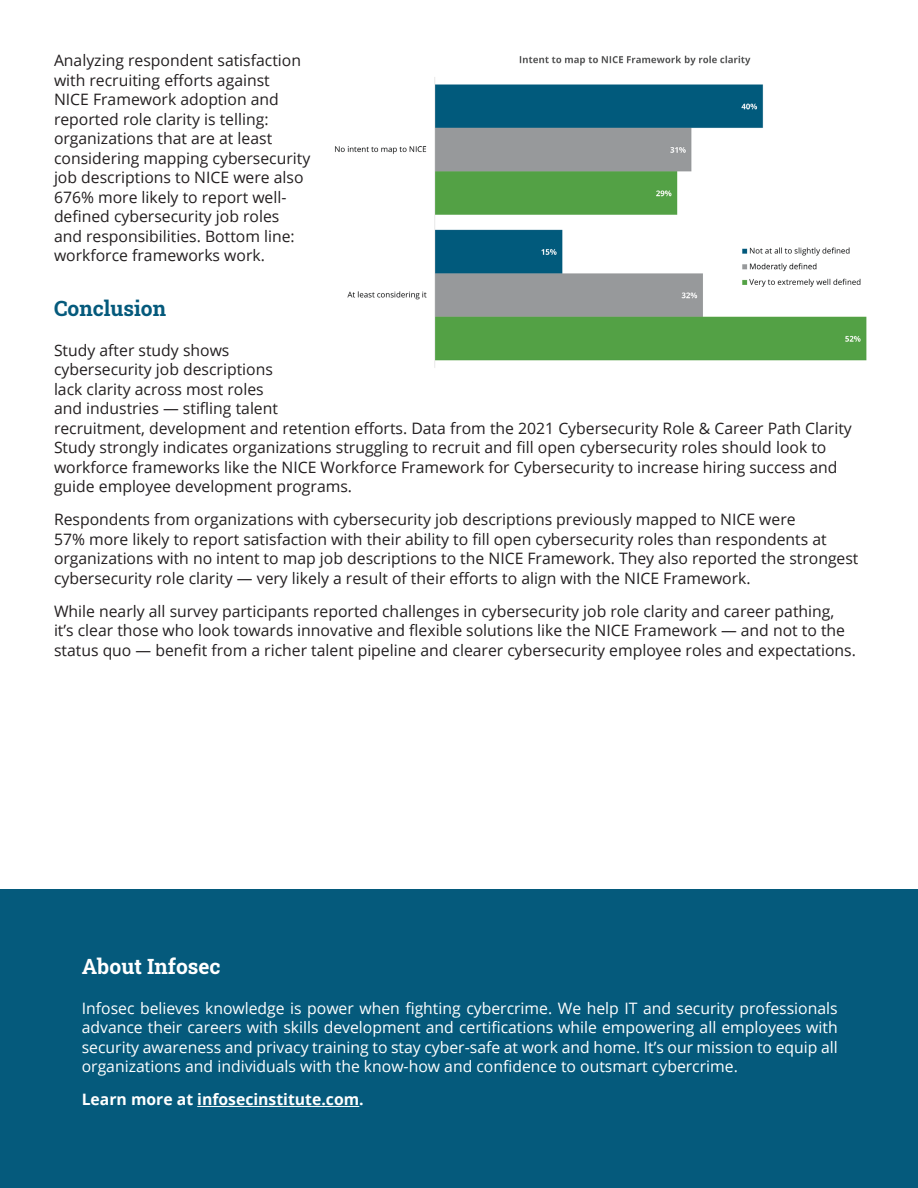
<style>
.page{position:relative;width:918px;height:1188px;background:#fff}
.page>*{position:absolute;margin:0;border:0;box-sizing:border-box;transform-origin:0 0}
.t1{font:21px "Roboto Slab";color:#fff}
.t2{font:21px "Roboto Slab";color:#055a7c}
.body{font:15.75px/19.5px "Open Sans";color:#231f20}
.body-2{font:15.75px/19.5px "Open Sans";color:#fff;text-align:justify}
.body-3{font:700 15.75px "Open Sans";color:#fff}
</style>
<div class="page">
<img style="left:335px;top:55px;width:532px;height:313px">
<div style="left:0;top:890px;width:918px;height:298px;background:#055a7c"></div>
<hr style="left:197px;top:1106px;width:162px;height:1px;background:#fff">
<p class="body" style="left:54px;top:50px;width:258px">Analyzing respondent satisfaction with recruiting efforts against<br>NICE Framework adoption and reported role clarity is telling: organizations that are at least considering mapping cybersecurity job descriptions to NICE were also 676% more likely to report well&shy;defined cybersecurity job roles and responsibilities. Bottom line: workforce frameworks work.</p>
<p class="t2" style="left:54px;top:294px;width:114px">Conclusion</p>
<p class="body" style="left:54px;top:340px;width:799px">Study after study shows<br>cybersecurity job descriptions<br>lack clarity across most roles<br>and industries — stifling talent<br>recruitment, development and retention efforts. Data from the 2021 Cybersecurity Role &amp; Career Path Clarity Study strongly indicates organizations struggling to recruit and fill open cybersecurity roles should look to workforce frameworks like the NICE Workforce Framework for Cybersecurity to increase hiring success and guide employee development programs.</p>
<p class="body" style="left:54px;top:509px;width:806px">Respondents from organizations with cybersecurity job descriptions previously mapped to NICE were<br>57% more likely to report satisfaction with their ability to fill open cybersecurity roles than respondents at organizations with no intent to map job descriptions to the NICE Framework. They also reported the strongest cybersecurity role clarity — very likely a result of their efforts to align with the NICE Framework.</p>
<p class="body" style="left:54px;top:601px;width:804px">While nearly all survey participants reported challenges in cybersecurity job role clarity and career pathing, it’s clear those who look towards innovative and flexible solutions like the NICE Framework — and not to the status quo — benefit from a richer talent pipeline and clearer cybersecurity employee roles and expectations.</p>
<p class="t1" style="left:82px;top:952px;width:140px">About Infosec</p>
<p class="body-2" style="left:82px;top:998px;width:758px">Infosec believes knowledge is power when fighting cybercrime. We help IT and security professionals advance their careers with skills development and certifications while empowering all employees with security awareness and privacy training to stay cyber-safe at work and home. It’s our mission to equip all organizations and individuals with the know-how and confidence to outsmart cybercrime.</p>
<p class="body-3" style="left:82px;top:1088px;width:284px">Learn more at infosecinstitute.com.</p>
</div>
